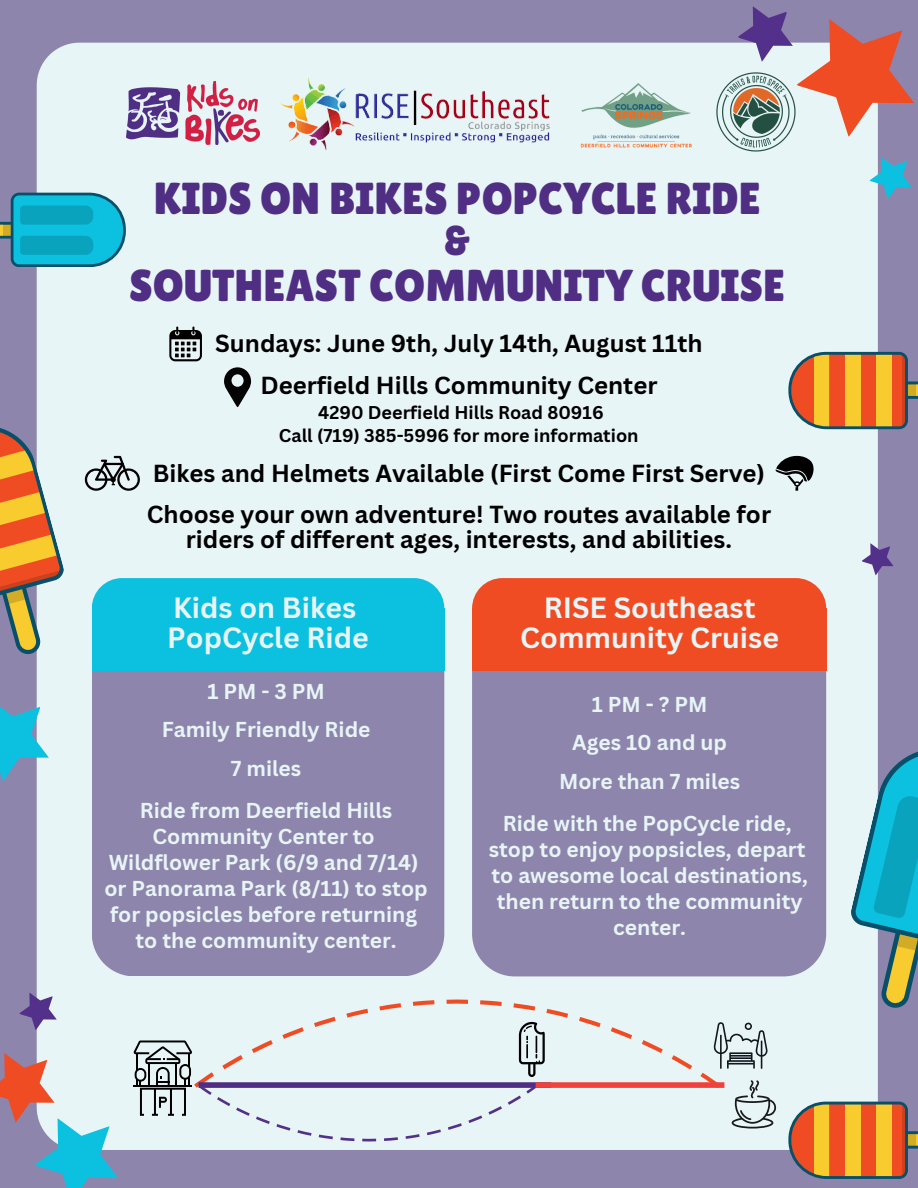
<style>
.page{position:relative;width:918px;height:1188px;background:#8e85ad}
.page>*{position:absolute;margin:0;border:0;box-sizing:border-box;transform-origin:0 0}
.t1{font:44.7px "Lilita One";color:#4f2e83}
.t2{font:41.7px "Lilita One";color:#4f2e83}
.t3{font:700 28.5px/30.3px "Canva Sans";color:#e8f5f7}
.t4{font:700 24px/25.8px "Canva Sans";color:#000;text-align:center}
.t5{font:700 21px/25.8px "Canva Sans";color:#e8f5f7;text-align:center}
.t6{font:700 18px "Canva Sans";color:#000}
</style>
<div class="page">
<div style="left:37px;top:43px;width:841px;height:1107px;background:#e8f5f7"></div>
<div style="left:193px;top:825px;width:528px;height:325px;background:#e8f5f7"></div>
<img style="left:126px;top:82px;width:134px;height:63px">
<img style="left:277px;top:75px;width:281px;height:74px">
<img style="left:580px;top:83px;width:114px;height:67px">
<svg style="left:0;top:414px;width:67px;height:243px;background:#ceaa85"></svg>
<svg style="left:0;top:680px;width:62px;height:109px"></svg>
<svg style="left:0;top:193px;width:126px;height:74px;background:#24aac4"></svg>
<svg style="left:788px;top:1102px;width:130px;height:77px;background:#d18342"></svg>
<svg style="left:848px;top:736px;width:70px;height:275px;background:#73bac4"></svg>
<svg style="left:729px;top:6px;width:185px;height:197px"></svg>
<svg style="left:92px;top:671px;width:352px;height:305px"></svg>
<div style="left:92px;top:578px;width:352px;height:61px;background:#0cc0df;border-radius:30px"></div>
<div style="left:92px;top:608px;width:352px;height:63px;background:#0cc0df"></div>
<svg style="left:472px;top:671px;width:354px;height:305px"></svg>
<div style="left:472px;top:578px;width:354px;height:61px;background:#f04c24;border-radius:30px"></div>
<div style="left:472px;top:608px;width:354px;height:63px;background:#f04c24"></div>
<svg style="left:540px;top:1022px;width:5px;height:55px"></svg>
<svg style="left:199px;top:918px;width:341px;height:232px;fill:#e8f5f7"></svg>
<div style="left:536px;top:1082px;width:188px;height:6px;background:#ef423c"></div>
<svg style="left:732px;top:1080px;width:45px;height:49px;background:#bdc7c9"></svg>
<svg style="left:714px;top:1022px;width:54px;height:47px;background:#b3bec1"></svg>
<svg style="left:169px;top:327px;width:33px;height:34px"></svg>
<svg style="left:224px;top:367px;width:27px;height:41px"></svg>
<svg style="left:85px;top:456px;width:55px;height:35px;background:#a3adae"></svg>
<img style="left:716px;top:73px;width:79px;height:79px">
<svg style="left:776px;top:456px;width:38px;height:35px"></svg>
<svg style="left:788px;top:352px;width:130px;height:77px;background:#d48744"></svg>
<svg style="left:0;top:984px;width:192px;height:204px"></svg>
<svg style="left:856px;top:536px;width:38px;height:42px"></svg>
<p class="t1" style="left:154px;top:173px;width:609px">KIDS ON BIKES POPCYCLE RIDE</p>
<p class="t2" style="left:443px;top:216px;width:29px">&amp;</p>
<p class="t1" style="left:129px;top:260px;width:658px">SOUTHEAST COMMUNITY CRUISE</p>
<p class="t4" style="left:215px;top:329px;width:489px">Sundays: June 9th, July 14th, August 11th</p>
<p class="t4" style="left:260px;top:372px;width:399px">Deerfield Hills Community Center</p>
<h1 class="t6" style="left:318px;top:400px;width:287px">4290 Deerfield Hills Road 80916</h1>
<p class="t6" style="left:279px;top:422px;width:361px">Call (719) 385-5996 for more information</p>
<h2 class="t4" style="left:153px;top:460px;width:614px">Bikes and Helmets Available (First Come First Serve)</h2>
<h4 class="t4" style="left:147px;top:500px;width:626px">Choose your own adventure! Two routes available for riders of different ages, interests, and abilities.</h4>
<p class="t3" style="left:167px;top:591px;width:203px">Kids on Bikes<br>PopCycle Ride</p>
<p class="t3" style="left:520px;top:591px;width:260px;text-align:center">RISE Southeast<br>Community Cruise</p>
<h2 class="t5" style="left:162px;top:672px;width:210px;line-height:38.2px">1PM-3PM<br>Family Friendly Ride<br>7 miles</h2>
<h4 class="t5" style="left:104px;top:797px;width:325px">Ride from Deerfield Hills<br>Community Center to<br>Wildflower Park (6/9 and 7/14) or Panorama Park (8/11) to stop for popsicles before returning to the community center.</h4>
<h4 class="t5" style="left:559px;top:685px;width:183px;line-height:38.2px">1PM-?PM<br>Ages 10 and up<br>More than 7 miles</h4>
<p class="t5" style="left:489px;top:810px;width:321px">Ride with the PopCycle ride, stop to enjoy popsicles, depart to awesome local destinations, then return to the community center.</p>
</div>
